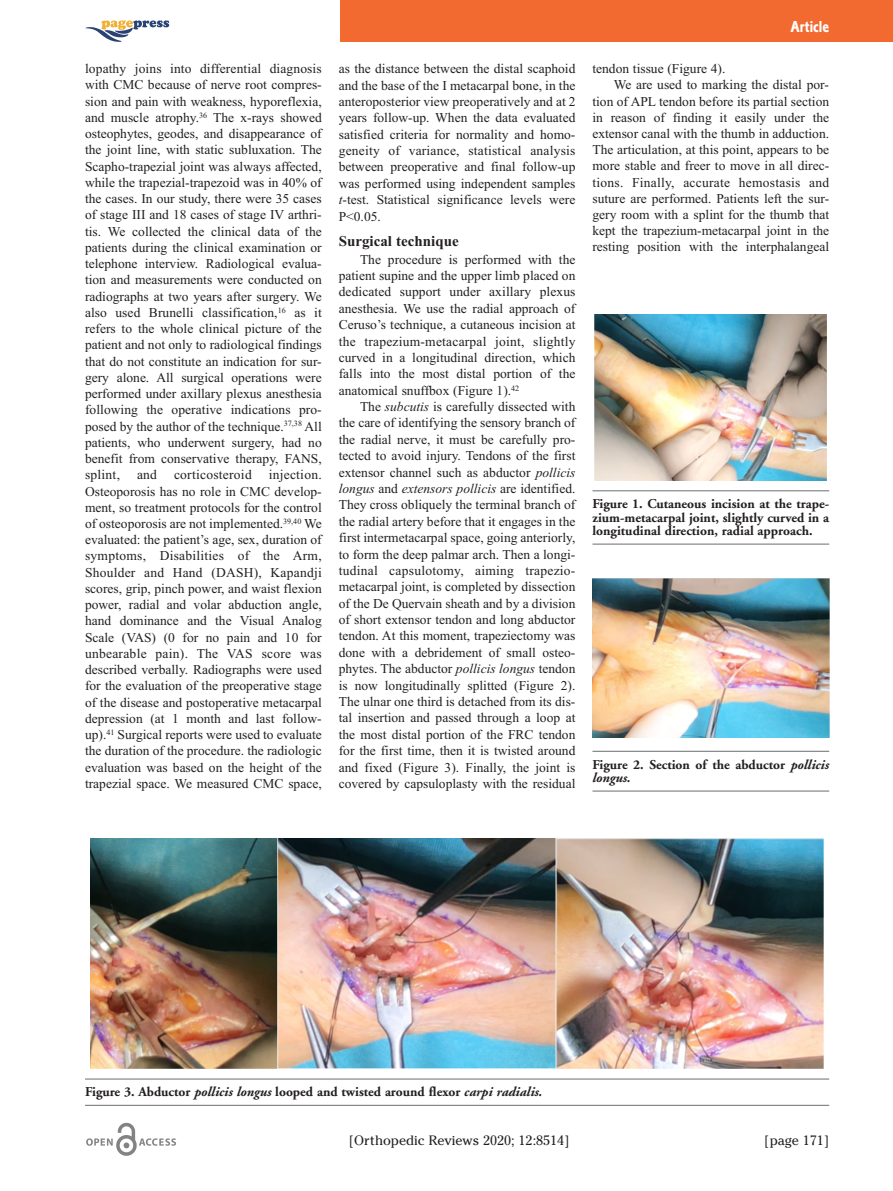
<style>
.page{position:relative;width:893px;height:1191px;background:#fff}
.page>*{position:absolute;margin:0;border:0;box-sizing:border-box;transform-origin:0 0}
.t1{font:16.5px "Corinthian Bold Condensed Plain";color:#fff}
.t2{font:700 15px "Times New Roman";color:#231f20}
.t3{font:13.5px/16.2px "Times New Roman";color:#231f20;text-align:justify}
.t4{font:700 13.5px/13.5px "Adobe Garamond";color:#231f20;text-align:justify}
.t5{font:13.5px "Times New Roman";letter-spacing:.02em;color:#231f20}
.t6{font:13.5px "Cheltenham";color:#231f20}
.s1{font-style:italic}
</style>
<div class="page">
<img style="left:86px;top:1123px;width:90px;height:33px">
<div style="left:340px;top:0;width:553px;height:42px;background:#f26a30"></div>
<img style="left:85px;top:20px;width:85px;height:22px">
<hr style="left:592px;top:490px;width:237px;height:1px;background:#6c6d70">
<hr style="left:592px;top:544px;width:237px;height:1px;background:#6c6d70">
<img style="left:595px;top:314px;width:232px;height:166px">
<hr style="left:592px;top:751px;width:237px;height:1px;background:#6c6d70">
<hr style="left:592px;top:790px;width:237px;height:1px;background:#6c6d70">
<img style="left:592px;top:578px;width:237px;height:159px">
<hr style="left:85px;top:1078px;width:744px;height:1px;background:#6c6d70">
<hr style="left:85px;top:1105px;width:744px;height:1px;background:#6c6d70">
<img style="left:90px;top:838px;width:734px;height:230px">
<p class="t3" style="left:85px;top:60px;width:238px">lopathy joins into differential diagnosis with CMC because of nerve root compres&shy;sion and pain with weakness, hyporeflexia, and muscle atrophy.<sup>36</sup> The x-rays showed osteophytes, geodes, and disappearance of the joint line, with static subluxation. The Scapho-trapezial joint was always affected, while the trapezial-trapezoid was in 40% of the cases. In our study, there were 35 cases of stage III and 18 cases of stage IV arthri&shy;tis. We collected the clinical data of the patients during the clinical examination or telephone interview. Radiological evalua&shy;tion and measurements were conducted on radiographs at two years after surgery. We also used Brunelli classification,<sup>16</sup> as it refers to the whole clinical picture of the patient and not only to radiological findings that do not constitute an indication for sur&shy;gery alone. All surgical operations were performed under axillary plexus anesthesia following the operative indications pro&shy;posed by the author of the technique.<sup>37,38</sup> All patients, who underwent surgery, had no benefit from conservative therapy, FANS, splint,</p>
<p class="t3" style="left:85px;top:466px;width:238px;text-indent:184px">injection.<br>Osteoporosis has no role in CMC develop&shy;ment, so treatment protocols for the control of osteoporosis are not implemented.<sup>39,40</sup> We evaluated: the patient’s age, sex, duration of symptoms, Disabilities of the Arm, Shoulder and Hand (DASH), Kapandji scores, grip, pinch power, and waist flexion power, radial and volar abduction angle, hand dominance and the Visual Analog Scale (VAS) (0 for no pain and 10 for unbearable pain). The VAS score was described verbally. Radiographs were used for the evaluation of the preoperative stage of the disease and postoperative metacarpal depression (at 1 month and last follow&shy;up).<sup>41</sup> Surgical reports were used to evaluate the duration of the procedure. the radiologic evaluation was based on the height of the trapezial space. We measured CMC space,</p>
<p class="t3" style="left:137px;top:466px;width:22px">and</p>
<p class="t5" style="left:174px;top:467px;width:79px">corticosteroid</p>
<p class="t3" style="left:339px;top:60px;width:238px">as the distance between the distal scaphoid and the base of the I metacarpal bone, in the anteroposterior view preoperatively and at 2 years follow-up. When the data evaluated satisfied criteria for normality and homo&shy;geneity of variance, statistical analysis between preoperative and final follow-up was performed using independent samples <span class="s1">t</span>-test. Statistical significance levels were P&lt;0.05.</p>
<p class="t2" style="left:339px;top:232px;width:121px">Surgical technique</p>
<p class="t3" style="left:339px;top:251px;width:238px;text-indent:21px">The procedure is performed with the patient supine and the upper limb placed on dedicated support under axillary plexus anesthesia. We use the radial approach of Ceruso’s technique, a cutaneous incision at the trapezium-metacarpal joint, slightly curved in a longitudinal direction, which falls into the most distal portion of the anatomical snuffbox (Figure 1).<sup>42</sup></p>
<p class="t3" style="left:339px;top:398px;width:238px;text-indent:21px">The <span class="s1">subcutis</span> is carefully dissected with the care of identifying the sensory branch of the radial nerve, it must be carefully pro&shy;tected to avoid injury. Tendons of the first extensor channel such as abductor <span class="s1">pollicis longus</span> and <span class="s1">extensors pollicis</span> are identified.<br>They cross obliquely the terminal branch of the radial artery before that it engages in the first intermetacarpal space, going anteriorly, to form the deep palmar arch. Then a longi&shy;tudinal capsulotomy, aiming trapezio&shy;metacarpal joint, is completed by dissection of the De Quervain sheath and by a division of short extensor tendon and long abductor tendon. At this moment, trapeziectomy was done with a debridement of small osteo&shy;phytes. The abductor <span class="s1">pollicis longus</span> tendon is now longitudinally splitted (Figure 2).<br>The ulnar one third is detached from its dis&shy;tal insertion and passed through a loop at the most distal portion of the FRC tendon for the first time, then it is twisted around and fixed (Figure 3). Finally, the joint is covered by capsuloplasty with the residual</p>
<p class="t1" style="left:790px;top:21px;width:40px">Article</p>
<p class="t3" style="left:592px;top:60px;width:134px">tendon tissue (Figure 4).</p>
<p class="t3" style="left:614px;top:77px;width:217px">We are used to marking the distal por-</p>
<p class="t3" style="left:592px;top:93px;width:238px">tion of APL tendon before its partial section</p>
<p class="t3" style="left:592px;top:109px;width:238px">in reason of finding it easily under the</p>
<p class="t3" style="left:592px;top:125px;width:238px">extensor canal with the thumb in adduction.</p>
<p class="t3" style="left:592px;top:141px;width:238px">The articulation, at this point, appears to be</p>
<p class="t3" style="left:592px;top:158px;width:238px">more stable and freer to move in all direc-</p>
<p class="t5" style="left:592px;top:174px;width:238px">tions. Finally, accurate hemostasis and</p>
<p class="t3" style="left:592px;top:190px;width:238px">suture are performed. Patients left the sur-</p>
<p class="t3" style="left:592px;top:206px;width:238px">gery room with a splint for the thumb that</p>
<p class="t3" style="left:592px;top:222px;width:238px">kept the trapezium-metacarpal joint in the</p>
<p class="t3" style="left:592px;top:239px;width:238px">resting position with the interphalangeal</p>
<p class="t4" style="left:592px;top:498px;width:238px">Figure 1. Cutaneous incision at the trape&shy;zium-metacarpal joint, slightly curved in a longitudinal direction, radial approach.</p>
<p class="t4" style="left:592px;top:759px;width:238px">Figure 2. Section of the abductor <span class="s1">pollicis longus.</span></p>
<p class="t4" style="left:85px;top:1086px;width:459px">Figure 3. Abductor <span class="s1">pollicis longus</span> looped and twisted around flexor <span class="s1">carpi radialis.</span></p>
<p class="t6" style="left:349px;top:1132px;width:222px">[Orthopedic Reviews 2020; 12:8514]</p>
<p class="t6" style="left:764px;top:1132px;width:66px">[page 171]</p>
</div>
